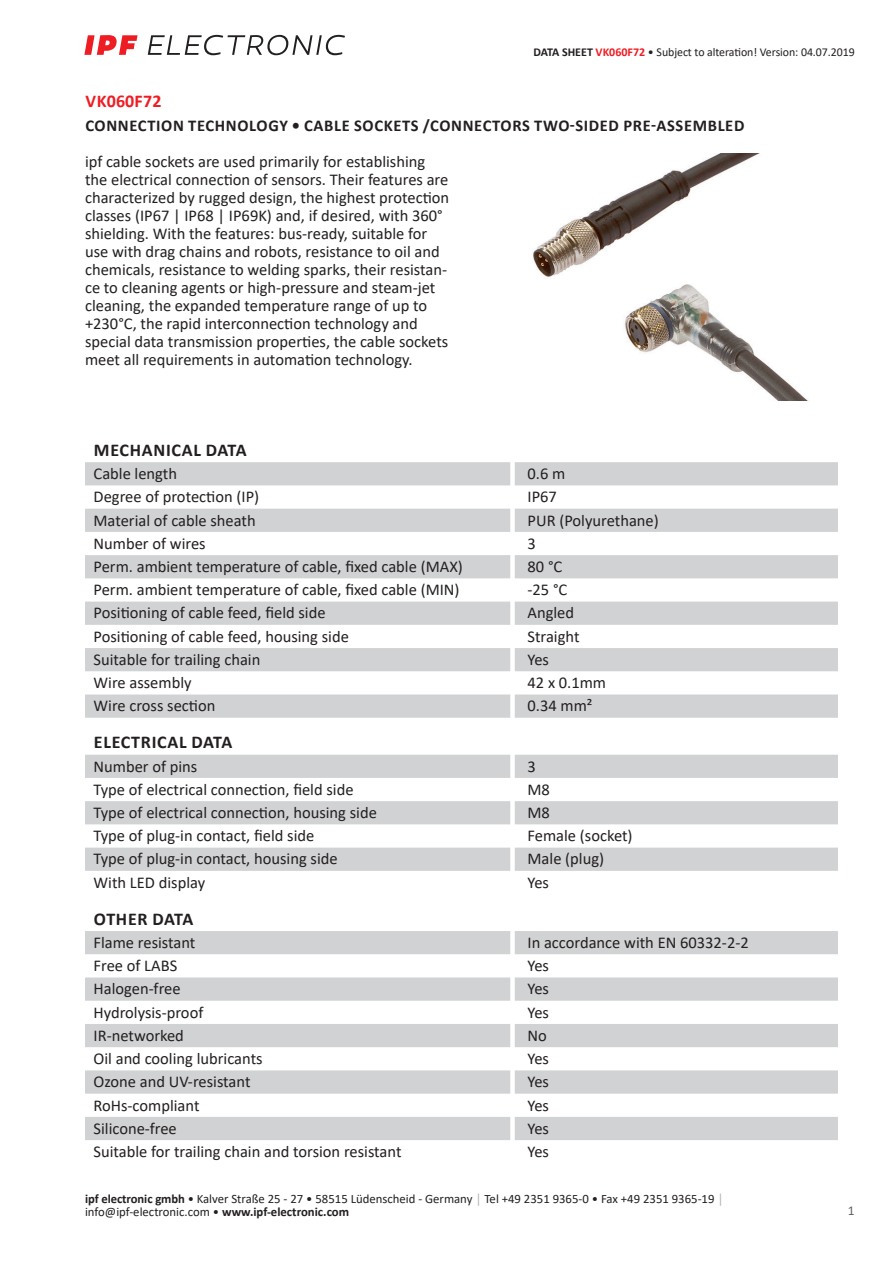
<style>
.page{position:relative;width:893px;height:1263px;background:#fff}
.page>*{position:absolute;margin:0;border:0;box-sizing:border-box;transform-origin:0 0}
.t1{font:700 18px "Calibri";letter-spacing:.04em;color:#231f20}
.t2{font:700 18px "Calibri";letter-spacing:.015em;color:#231f20}
.t3{font:700 18px "Calibri";letter-spacing:.02em;color:#ee1d23}
.t4{font:16.5px/18px "Calibri";color:#231f20}
.t5{font:700 16.5px "Calibri";letter-spacing:.04em;color:#231f20}
.t6{font:13.5px "Calibri";color:#636366}
.t7{font:12.75px/12.6px "Calibri";color:#231f20}
.t8{font:12px "Calibri";letter-spacing:-.005em;color:#231f20}
.s1{font-weight:700}
.s2{font-weight:700;color:#ee1d23}
.s3{color:#a8a9ad}
</style>
<div class="page">
<svg style="left:148px;top:35px;width:197px;height:20px"></svg>
<svg style="left:84px;top:35px;width:54px;height:20px"></svg>
<svg style="left:85px;top:462px;width:753px;height:256px;fill:#d1d2d4"></svg>
<svg style="left:85px;top:755px;width:753px;height:116px;fill:#d1d2d4"></svg>
<svg style="left:85px;top:931px;width:753px;height:209px;fill:#d1d2d4"></svg>
<img style="left:533px;top:153px;width:275px;height:248px">
<p class="t8" style="left:533px;top:44px;width:323px"><span class="s1">DATA SHEET</span> <span class="s2">VK060F72</span> • Subject to alteration! Version: 04.07.2019</p>
<p class="t3" style="left:85px;top:88px;width:78px">VK060F72</p>
<p class="t5" style="left:85px;top:114px;width:660px">CONNECTION TECHNOLOGY • CABLE SOCKETS /CONNECTORS TWO-SIDED PRE-ASSEMBLED</p>
<p class="t4" style="left:85px;top:152px;width:366px">ipf cable sockets are used primarily for establishing the electrical connection of sensors. Their features are characterized by rugged design, the highest protection classes (IP67 | IP68 | IP69K) and, if desired, with 360° shielding. With the features: bus-ready, suitable for use with drag chains and robots, resistance to oil and chemicals, resistance to welding sparks, their resistan&shy;ce to cleaning agents or high-pressure and steam-jet cleaning, the expanded temperature range of up to +230°C, the rapid interconnection technology and special data transmission properties, the cable sockets meet all requirements in automation technology.</p>
<p class="t1" style="left:94px;top:437px;width:154px">MECHANICAL DATA</p>
<p class="t4" style="left:94px;top:464px;width:85px">Cable length</p>
<p class="t4" style="left:527px;top:464px;width:39px">0.6 m</p>
<p class="t4" style="left:94px;top:487px;width:167px">Degree of protection (IP)</p>
<p class="t4" style="left:527px;top:487px;width:31px">IP67</p>
<p class="t4" style="left:94px;top:511px;width:164px">Material of cable sheath</p>
<p class="t4" style="left:527px;top:511px;width:133px">PUR (Polyurethane)</p>
<p class="t4" style="left:94px;top:534px;width:114px">Number of wires</p>
<p class="t4" style="left:527px;top:534px;width:10px">3</p>
<p class="t4" style="left:94px;top:557px;width:371px">Perm. ambient temperature of cable, fixed cable (MAX)</p>
<p class="t4" style="left:527px;top:557px;width:36px">80 °C</p>
<p class="t4" style="left:94px;top:580px;width:368px">Perm. ambient temperature of cable, fixed cable (MIN)</p>
<p class="t4" style="left:527px;top:580px;width:41px">-25 °C</p>
<p class="t4" style="left:94px;top:603px;width:234px">Positioning of cable feed, field side</p>
<p class="t4" style="left:527px;top:603px;width:48px">Angled</p>
<p class="t4" style="left:94px;top:627px;width:257px">Positioning of cable feed, housing side</p>
<p class="t4" style="left:527px;top:627px;width:54px">Straight</p>
<p class="t4" style="left:94px;top:650px;width:168px">Suitable for trailing chain</p>
<p class="t4" style="left:527px;top:650px;width:23px">Yes</p>
<p class="t4" style="left:94px;top:673px;width:100px">Wire assembly</p>
<p class="t4" style="left:527px;top:673px;width:80px">42 x 0.1mm</p>
<p class="t4" style="left:94px;top:696px;width:123px">Wire cross section</p>
<p class="t4" style="left:527px;top:696px;width:66px">0.34 mm²</p>
<p class="t1" style="left:94px;top:730px;width:140px">ELECTRICAL DATA</p>
<p class="t4" style="left:94px;top:757px;width:105px">Number of pins</p>
<p class="t4" style="left:527px;top:757px;width:10px">3</p>
<p class="t4" style="left:94px;top:780px;width:262px">Type of electrical connection, field side</p>
<p class="t4" style="left:527px;top:780px;width:24px">M8</p>
<p class="t4" style="left:94px;top:803px;width:285px">Type of electrical connection, housing side</p>
<p class="t4" style="left:527px;top:803px;width:24px">M8</p>
<p class="t4" style="left:94px;top:826px;width:222px">Type of plug-in contact, field side</p>
<p class="t4" style="left:527px;top:826px;width:107px">Female (socket)</p>
<p class="t4" style="left:94px;top:849px;width:246px">Type of plug-in contact, housing side</p>
<p class="t4" style="left:527px;top:849px;width:78px">Male (plug)</p>
<p class="t4" style="left:94px;top:873px;width:113px">With LED display</p>
<p class="t4" style="left:527px;top:873px;width:23px">Yes</p>
<p class="t2" style="left:94px;top:906px;width:101px">OTHER DATA</p>
<p class="t4" style="left:94px;top:933px;width:103px">Flame resistant</p>
<p class="t4" style="left:527px;top:933px;width:223px">In accordance with EN 60332-2-2</p>
<p class="t4" style="left:94px;top:956px;width:85px">Free of LABS</p>
<p class="t4" style="left:527px;top:956px;width:23px">Yes</p>
<p class="t4" style="left:94px;top:979px;width:89px">Halogen-free</p>
<p class="t4" style="left:527px;top:979px;width:23px">Yes</p>
<p class="t4" style="left:94px;top:1003px;width:111px">Hydrolysis-proof</p>
<p class="t4" style="left:527px;top:1003px;width:23px">Yes</p>
<p class="t4" style="left:94px;top:1026px;width:92px">IR-networked</p>
<p class="t4" style="left:527px;top:1026px;width:21px">No</p>
<p class="t4" style="left:94px;top:1049px;width:171px">Oil and cooling lubricants</p>
<p class="t4" style="left:527px;top:1049px;width:23px">Yes</p>
<p class="t4" style="left:94px;top:1072px;width:158px">Ozone and UV-resistant</p>
<p class="t4" style="left:527px;top:1072px;width:23px">Yes</p>
<p class="t4" style="left:94px;top:1095px;width:108px">RoHs-compliant</p>
<p class="t4" style="left:527px;top:1095px;width:23px">Yes</p>
<p class="t4" style="left:94px;top:1119px;width:85px">Silicone-free</p>
<p class="t4" style="left:527px;top:1119px;width:23px">Yes</p>
<p class="t4" style="left:94px;top:1142px;width:310px">Suitable for trailing chain and torsion resistant</p>
<p class="t4" style="left:527px;top:1142px;width:23px">Yes</p>
<p class="t7" style="left:85px;top:1192px;width:640px"><span class="s1">ipf electronic gmbh</span> • Kalver Straße 25 - 27 • 58515 Lüdenscheid - Germany <span class="s3">│</span> Tel +49 2351 9365-0 • Fax +49 2351 9365-19 <span class="s3">│ </span>info@ipf-electronic.com • <span class="s1">www.ipf-electronic.com</span></p>
<p class="t6" style="left:848px;top:1201px;width:8px">1</p>
</div>
